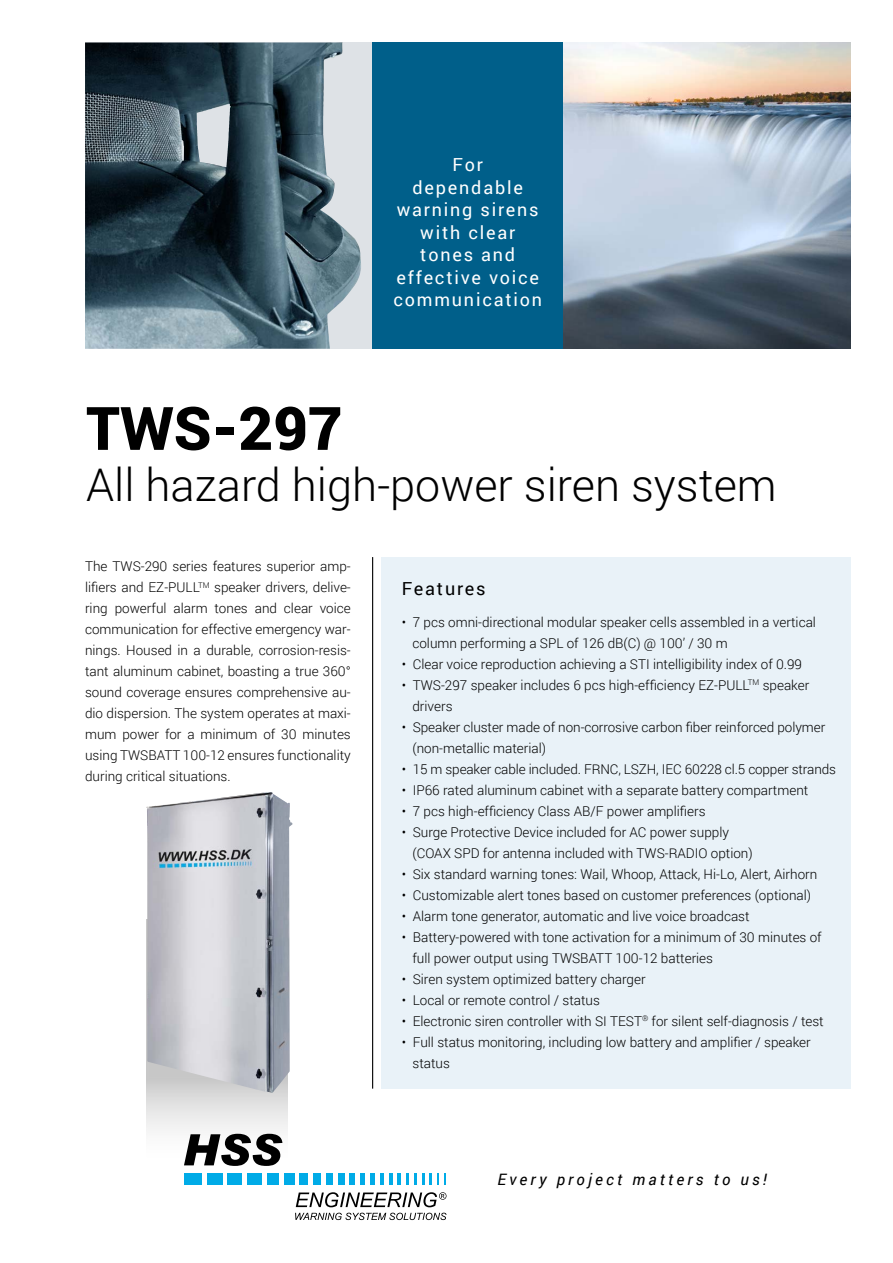
<style>
.page{position:relative;width:893px;height:1263px;background:#fff}
.page>*{position:absolute;margin:0;border:0;box-sizing:border-box;transform-origin:0 0}
.t1{font:900 60px "Roboto";color:#000}
.t2{font:300 45px "Roboto";color:#000}
.t3{font:18px/22.5px "Roboto";letter-spacing:.1em;color:#fff;text-align:center}
.t4{font:18px "Roboto";letter-spacing:.1em;color:#000}
.t5{font:italic 15.75px "Roboto";letter-spacing:.2em;color:#000}
.t6{font:300 13.5px/21px "Roboto";color:#000}
</style>
<div class="page">
<div style="left:381px;top:557px;width:469px;height:532px;background:#e9f2f8"></div>
<hr style="left:372px;top:557px;width:1px;height:532px;background:#000">
<svg style="left:295px;top:1213px;width:151px;height:7px"></svg>
<div style="left:338px;top:1173px;width:6px;height:11px;background:#00abe7"></div>
<div style="left:184px;top:1173px;width:18px;height:11px;background:#00abe7"></div>
<div style="left:207px;top:1173px;width:16px;height:11px;background:#00abe7"></div>
<div style="left:228px;top:1173px;width:14px;height:11px;background:#00abe7"></div>
<div style="left:247px;top:1173px;width:15px;height:11px;background:#00abe7"></div>
<div style="left:267px;top:1173px;width:12px;height:11px;background:#00abe7"></div>
<div style="left:284px;top:1173px;width:11px;height:11px;background:#00abe7"></div>
<div style="left:300px;top:1173px;width:8px;height:11px;background:#00abe7"></div>
<div style="left:313px;top:1173px;width:8px;height:11px;background:#00abe7"></div>
<div style="left:326px;top:1173px;width:7px;height:11px;background:#00abe7"></div>
<div style="left:349px;top:1173px;width:6px;height:11px;background:#00abe7"></div>
<div style="left:360px;top:1173px;width:5px;height:11px;background:#00abe7"></div>
<div style="left:370px;top:1173px;width:5px;height:11px;background:#00abe7"></div>
<hr style="left:380px;top:1173px;width:4px;height:11px;background:#00abe7">
<hr style="left:389px;top:1173px;width:4px;height:11px;background:#00abe7">
<svg style="left:398px;top:1173px;width:26px;height:11px"></svg>
<svg style="left:430px;top:1173px;width:16px;height:11px"></svg>
<svg style="left:296px;top:1192px;width:150px;height:15px"></svg>
<div style="left:85px;top:43px;width:287px;height:306px;background:#dee2e6"></div>
<div style="left:372px;top:43px;width:191px;height:306px;background:#005f8a"></div>
<img style="left:563px;top:43px;width:287px;height:306px">
<svg style="left:146px;top:1093px;width:142px;height:73px"></svg>
<img style="left:146px;top:792px;width:147px;height:301px">
<img style="left:85px;top:43px;width:276px;height:306px">
<h3 class="t3" style="left:393px;top:153px;width:150px">For<br>dependable warning sirens with clear tones and effective voice communication</h3>
<h1 class="t1" style="left:86px;top:386px;width:258px">TWS-297</h1>
<h2 class="t2" style="left:86px;top:454px;width:692px">All hazard high-power siren system</h2>
<p class="t6" style="left:85px;top:555px;width:267px;text-align:justify">The TWS-290 series features superior amp&shy;lifiers and EZ-PULL<sup>TM</sup> speaker drivers, delive&shy;ring powerful alarm tones and clear voice communication for effective emergency war&shy;nings. Housed in a durable, corrosion-resis&shy;tant aluminum cabinet, boasting a true 360° sound coverage ensures comprehensive au&shy;dio dispersion. The system operates at maxi&shy;mum power for a minimum of 30 minutes using TWSBATT 100-12 ensures functionality during critical situations.</p>
<h3 class="t4" style="left:402px;top:576px;width:85px">Features</h3>
<p class="t6" style="left:412px;top:611px;width:405px;text-indent:-11px">• 7 pcs omni-directional modular speaker cells assembled in a vertical column performing a SPL of 126 dB(C) @ 100’ / 30 m</p>
<p class="t6" style="left:402px;top:653px;width:402px">• Clear voice reproduction achieving a STI intelligibility index of 0.99</p>
<p class="t6" style="left:412px;top:674px;width:398px;text-indent:-11px">• TWS-297 speaker includes 6 pcs high-efficiency EZ-PULL<sup>TM</sup> speaker drivers</p>
<p class="t6" style="left:412px;top:716px;width:414px;text-indent:-11px">• Speaker cluster made of non-corrosive carbon fiber reinforced polymer (non-metallic material)</p>
<p class="t6" style="left:402px;top:758px;width:436px">• 15 m speaker cable included. FRNC, LSZH, IEC 60228 cl.5 copper strands</p>
<p class="t6" style="left:402px;top:779px;width:408px">• IP66 rated aluminum cabinet with a separate battery compartment</p>
<p class="t6" style="left:402px;top:800px;width:305px">• 7 pcs high-efficiency Class AB/F power amplifiers</p>
<p class="t6" style="left:412px;top:821px;width:342px;text-indent:-11px">• Surge Protective Device included for AC power supply (COAX SPD for antenna included with TWS-RADIO option)</p>
<p class="t6" style="left:402px;top:863px;width:417px">• Six standard warning tones: Wail, Whoop, Attack, Hi-Lo, Alert, Airhorn</p>
<p class="t6" style="left:402px;top:884px;width:411px">• Customizable alert tones based on customer preferences (optional)</p>
<p class="t6" style="left:402px;top:905px;width:349px">• Alarm tone generator, automatic and live voice broadcast</p>
<p class="t6" style="left:412px;top:926px;width:411px;text-indent:-11px">• Battery-powered with tone activation for a minimum of 30 minutes of full power output using TWSBATT 100-12 batteries</p>
<p class="t6" style="left:402px;top:968px;width:245px">• Siren system optimized battery charger</p>
<p class="t6" style="left:402px;top:989px;width:200px">• Local or remote control / status</p>
<p class="t6" style="left:402px;top:1010px;width:423px">• Electronic siren controller with SI TEST<sup>®</sup> for silent self-diagnosis / test</p>
<p class="t6" style="left:412px;top:1031px;width:400px;text-indent:-11px">• Full status monitoring, including low battery and amplifier / speaker status</p>
<p class="t5" style="left:497px;top:1168px;width:271px">Every project matters to us!</p>
</div>
